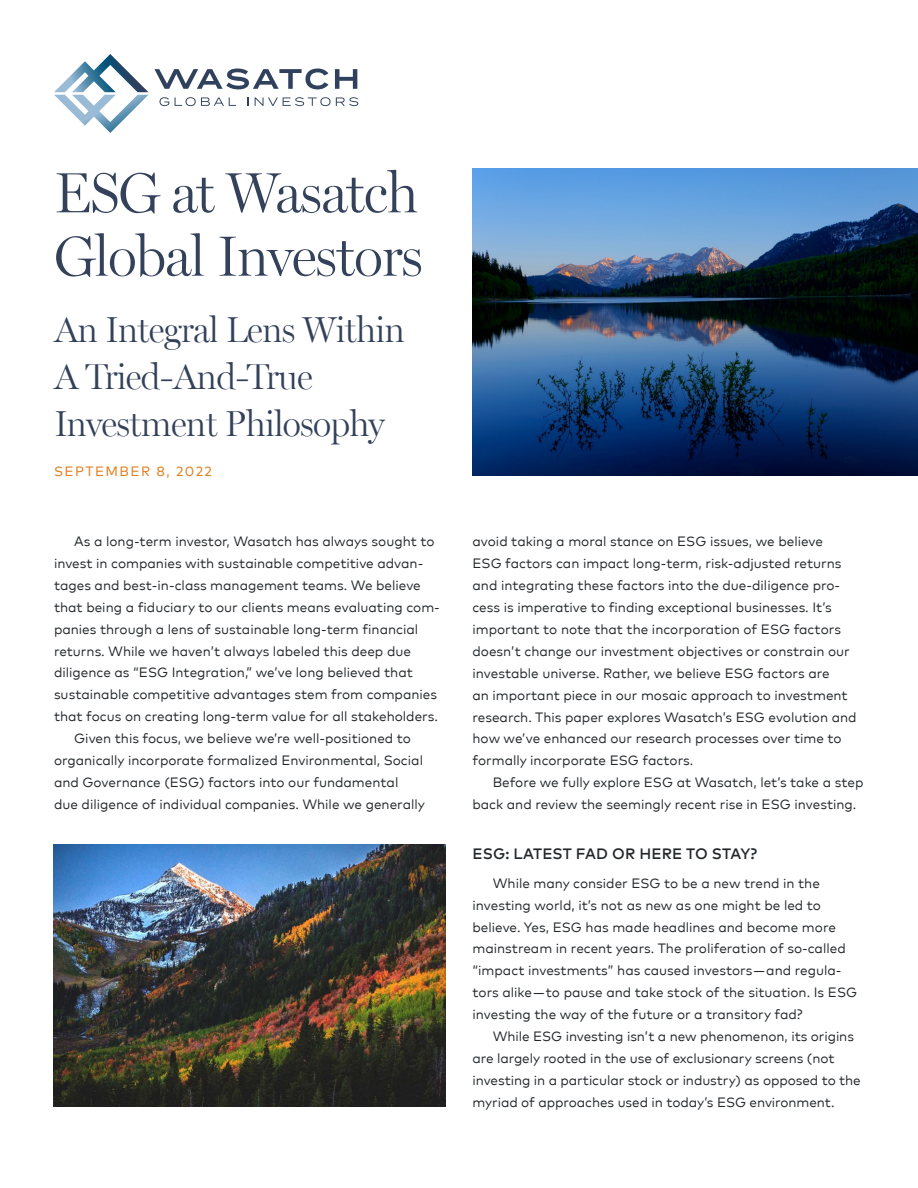
<style>
.page{position:relative;width:918px;height:1188px;background:#fff}
.page>*{position:absolute;margin:0;border:0;box-sizing:border-box;transform-origin:0 0}
.t1{font:300 57px/63.4px "Miller Display";letter-spacing:-.02em;color:#33415b}
.t2{font:300 36px/46.7px "Miller Display";letter-spacing:-.02em;color:#33415b}
.t3{font:500 15px "Mark Pro";letter-spacing:.005em;color:#23272a}
.t4{font:13.5px/21.9px "Mark Pro";color:#23272a}
.t5{font:13.5px "Mark Pro";letter-spacing:.105em;color:#e08021}
</style>
<div class="page">
<svg style="left:54px;top:54px;width:94px;height:79px"></svg>
<svg style="left:160px;top:97px;width:9px;height:9px"></svg>
<svg style="left:175px;top:97px;width:61px;height:9px"></svg>
<svg style="left:255px;top:97px;width:103px;height:9px"></svg>
<svg style="left:335px;top:69px;width:22px;height:20px"></svg>
<svg style="left:154px;top:69px;width:174px;height:20px"></svg>
<img style="left:472px;top:169px;width:446px;height:307px">
<img style="left:54px;top:845px;width:392px;height:262px">
<h1 class="t1" style="left:54px;top:160px;width:371px">ESG at Wasatch<br>Global Investors</h1>
<h2 class="t2" style="left:54px;top:306px;width:353px">An Integral Lens Within<br>A Tried-And-True<br>Investment Philosophy</h2>
<p class="t5" style="left:54px;top:461px;width:159px">SEPTEMBER 8, 2022</p>
<p class="t4" style="left:74px;top:529px;width:362px">As a long-term investor, Wasatch has always sought to</p>
<p class="t4" style="left:54px;top:551px;width:371px">invest in companies with sustainable competitive advan-</p>
<p class="t4" style="left:54px;top:573px;width:368px">tages and best-in-class management teams. We believe</p>
<p class="t4" style="left:54px;top:595px;width:387px">that being a fiduciary to our clients means evaluating com-</p>
<p class="t4" style="left:54px;top:617px;width:366px">panies through a lens of sustainable long-term financial</p>
<p class="t4" style="left:54px;top:639px;width:358px">returns. While we haven’t always labeled this deep due</p>
<p class="t4" style="left:54px;top:661px;width:360px">diligence as “ESG Integration,” we’ve long believed that</p>
<p class="t4" style="left:54px;top:683px;width:385px">sustainable competitive advantages stem from companies</p>
<p class="t4" style="left:54px;top:704px;width:385px">that focus on creating long-term value for all stakeholders.</p>
<p class="t4" style="left:74px;top:726px;width:338px">Given this focus, we believe we’re well-positioned to</p>
<p class="t4" style="left:54px;top:748px;width:371px">organically incorporate formalized Environmental, Social</p>
<p class="t4" style="left:54px;top:770px;width:346px">and Governance (ESG) factors into our fundamental</p>
<p class="t4" style="left:54px;top:792px;width:372px">due diligence of individual companies. While we generally</p>
<p class="t4" style="left:473px;top:529px;width:386px">avoid taking a moral stance on ESG issues, we believe<br>ESG factors can impact long-term, risk-adjusted returns and integrating these factors into the due-diligence pro&shy;cess is imperative to finding exceptional businesses. It’s important to note that the incorporation of ESG factors doesn’t change our investment objectives or constrain our investable universe. Rather, we believe ESG factors are<br>an important piece in our mosaic approach to investment research. This paper explores Wasatch’s ESG evolution and how we’ve enhanced our research processes over time to formally incorporate ESG factors.</p>
<p class="t4" style="left:473px;top:771px;width:392px;text-indent:20px">Before we fully explore ESG at Wasatch, let’s take a step back and review the seemingly recent rise in ESG investing.</p>
<p class="t3" style="left:473px;top:842px;width:286px">ESG: LATEST FAD OR HERE TO STAY?</p>
<p class="t4" style="left:472px;top:871px;width:386px;text-indent:20px">While many consider ESG to be a new trend in the investing world, it’s not as new as one might be led to believe. Yes, ESG has made headlines and become more mainstream in recent years. The proliferation of so-called “impact investments” has caused investors—and regula&shy;tors alike—to pause and take stock of the situation. Is ESG investing the way of the future or a transitory fad?</p>
<p class="t4" style="left:472px;top:1024px;width:390px;text-indent:20px">While ESG investing isn’t a new phenomenon, its origins are largely rooted in the use of exclusionary screens (not investing in a particular stock or industry) as opposed to the myriad of approaches used in today’s ESG environment.</p>
</div>
